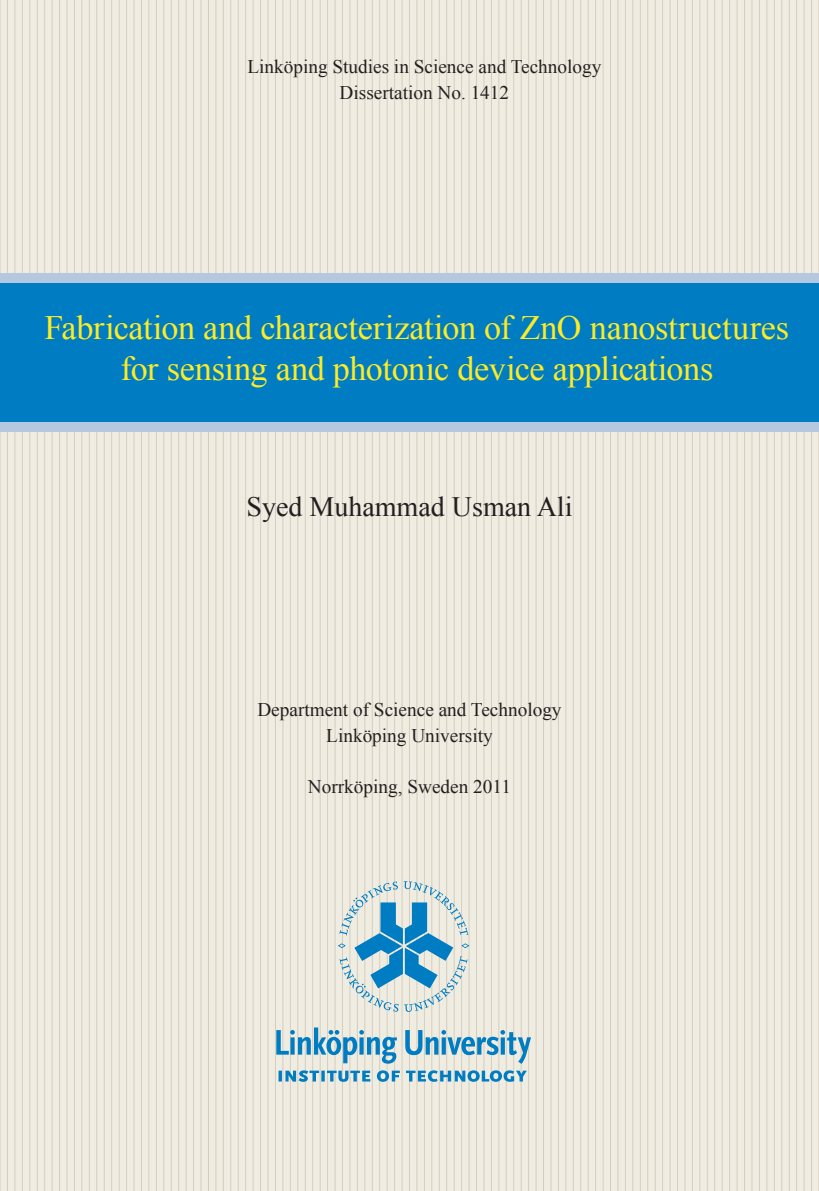
<style>
.page{position:relative;width:819px;height:1191px;background:#efede2}
.page>*{position:absolute;margin:0;border:0;box-sizing:border-box;transform-origin:0 0}
.t1{font:34.12px/40.9px "Times New Roman";letter-spacing:-.01em;color:#fceb26;text-align:center}
.t2{font:28px "Times New Roman";color:#231f20}
.t3{font:19.25px/26.2px "Times New Roman";color:#231f20;text-align:center}
</style>
<div class="page">
<hr style="left:0;top:0;width:1px;height:1191px;background:#d6cdbe">
<hr style="left:7px;top:0;width:1px;height:1191px;background:#d6cdbe">
<hr style="left:14px;top:0;width:1px;height:1191px;background:#d6cdbe">
<hr style="left:22px;top:0;width:1px;height:1191px;background:#d6cdbe">
<hr style="left:29px;top:0;width:1px;height:1191px;background:#d6cdbe">
<hr style="left:37px;top:0;width:1px;height:1191px;background:#d6cdbe">
<hr style="left:44px;top:0;width:1px;height:1191px;background:#d6cdbe">
<hr style="left:52px;top:0;width:1px;height:1191px;background:#d6cdbe">
<hr style="left:59px;top:0;width:1px;height:1191px;background:#d6cdbe">
<hr style="left:67px;top:0;width:1px;height:1191px;background:#d6cdbe">
<hr style="left:74px;top:0;width:1px;height:1191px;background:#d6cdbe">
<hr style="left:81px;top:0;width:1px;height:1191px;background:#d6cdbe">
<hr style="left:89px;top:0;width:1px;height:1191px;background:#d6cdbe">
<hr style="left:96px;top:0;width:1px;height:1191px;background:#d6cdbe">
<hr style="left:104px;top:0;width:1px;height:1191px;background:#d6cdbe">
<hr style="left:111px;top:0;width:1px;height:1191px;background:#d6cdbe">
<hr style="left:119px;top:0;width:1px;height:1191px;background:#d6cdbe">
<hr style="left:126px;top:0;width:1px;height:1191px;background:#d6cdbe">
<hr style="left:133px;top:0;width:1px;height:1191px;background:#d6cdbe">
<hr style="left:141px;top:0;width:1px;height:1191px;background:#d6cdbe">
<hr style="left:148px;top:0;width:1px;height:1191px;background:#d6cdbe">
<hr style="left:156px;top:0;width:1px;height:1191px;background:#d6cdbe">
<hr style="left:163px;top:0;width:1px;height:1191px;background:#d6cdbe">
<hr style="left:171px;top:0;width:1px;height:1191px;background:#d6cdbe">
<hr style="left:178px;top:0;width:1px;height:1191px;background:#d6cdbe">
<hr style="left:186px;top:0;width:1px;height:1191px;background:#d6cdbe">
<hr style="left:193px;top:0;width:1px;height:1191px;background:#d6cdbe">
<hr style="left:200px;top:0;width:1px;height:1191px;background:#d6cdbe">
<hr style="left:208px;top:0;width:1px;height:1191px;background:#d6cdbe">
<hr style="left:215px;top:0;width:1px;height:1191px;background:#d6cdbe">
<hr style="left:223px;top:0;width:1px;height:1191px;background:#d6cdbe">
<hr style="left:230px;top:0;width:1px;height:1191px;background:#d6cdbe">
<hr style="left:238px;top:0;width:1px;height:1191px;background:#d6cdbe">
<hr style="left:245px;top:0;width:1px;height:1191px;background:#d6cdbe">
<hr style="left:253px;top:0;width:1px;height:1191px;background:#d6cdbe">
<hr style="left:260px;top:0;width:1px;height:1191px;background:#d6cdbe">
<hr style="left:267px;top:0;width:1px;height:1191px;background:#d6cdbe">
<hr style="left:275px;top:0;width:1px;height:1191px;background:#d6cdbe">
<hr style="left:282px;top:0;width:1px;height:1191px;background:#d6cdbe">
<hr style="left:290px;top:0;width:1px;height:1191px;background:#d6cdbe">
<hr style="left:297px;top:0;width:1px;height:1191px;background:#d6cdbe">
<hr style="left:305px;top:0;width:1px;height:1191px;background:#d6cdbe">
<hr style="left:312px;top:0;width:1px;height:1191px;background:#d6cdbe">
<hr style="left:320px;top:0;width:1px;height:1191px;background:#d6cdbe">
<hr style="left:327px;top:0;width:1px;height:1191px;background:#d6cdbe">
<hr style="left:334px;top:0;width:1px;height:1191px;background:#d6cdbe">
<hr style="left:342px;top:0;width:1px;height:1191px;background:#d6cdbe">
<hr style="left:349px;top:0;width:1px;height:1191px;background:#d6cdbe">
<hr style="left:357px;top:0;width:1px;height:1191px;background:#d6cdbe">
<hr style="left:364px;top:0;width:1px;height:1191px;background:#d6cdbe">
<hr style="left:372px;top:0;width:1px;height:1191px;background:#d6cdbe">
<hr style="left:379px;top:0;width:1px;height:1191px;background:#d6cdbe">
<hr style="left:386px;top:0;width:1px;height:1191px;background:#d6cdbe">
<hr style="left:394px;top:0;width:1px;height:1191px;background:#d6cdbe">
<hr style="left:401px;top:0;width:1px;height:1191px;background:#d6cdbe">
<hr style="left:409px;top:0;width:1px;height:1191px;background:#d6cdbe">
<hr style="left:416px;top:0;width:1px;height:1191px;background:#d6cdbe">
<hr style="left:424px;top:0;width:1px;height:1191px;background:#d6cdbe">
<hr style="left:431px;top:0;width:1px;height:1191px;background:#d6cdbe">
<hr style="left:439px;top:0;width:1px;height:1191px;background:#d6cdbe">
<hr style="left:446px;top:0;width:1px;height:1191px;background:#d6cdbe">
<hr style="left:453px;top:0;width:1px;height:1191px;background:#d6cdbe">
<hr style="left:461px;top:0;width:1px;height:1191px;background:#d6cdbe">
<hr style="left:468px;top:0;width:1px;height:1191px;background:#d6cdbe">
<hr style="left:476px;top:0;width:1px;height:1191px;background:#d6cdbe">
<hr style="left:483px;top:0;width:1px;height:1191px;background:#d6cdbe">
<hr style="left:491px;top:0;width:1px;height:1191px;background:#d6cdbe">
<hr style="left:498px;top:0;width:1px;height:1191px;background:#d6cdbe">
<hr style="left:506px;top:0;width:1px;height:1191px;background:#d6cdbe">
<hr style="left:513px;top:0;width:1px;height:1191px;background:#d6cdbe">
<hr style="left:520px;top:0;width:1px;height:1191px;background:#d6cdbe">
<hr style="left:528px;top:0;width:1px;height:1191px;background:#d6cdbe">
<hr style="left:535px;top:0;width:1px;height:1191px;background:#d6cdbe">
<hr style="left:543px;top:0;width:1px;height:1191px;background:#d6cdbe">
<hr style="left:550px;top:0;width:1px;height:1191px;background:#d6cdbe">
<hr style="left:558px;top:0;width:1px;height:1191px;background:#d6cdbe">
<hr style="left:565px;top:0;width:1px;height:1191px;background:#d6cdbe">
<hr style="left:573px;top:0;width:1px;height:1191px;background:#d6cdbe">
<hr style="left:580px;top:0;width:1px;height:1191px;background:#d6cdbe">
<hr style="left:587px;top:0;width:1px;height:1191px;background:#d6cdbe">
<hr style="left:595px;top:0;width:1px;height:1191px;background:#d6cdbe">
<hr style="left:602px;top:0;width:1px;height:1191px;background:#d6cdbe">
<hr style="left:610px;top:0;width:1px;height:1191px;background:#d6cdbe">
<hr style="left:617px;top:0;width:1px;height:1191px;background:#d6cdbe">
<hr style="left:625px;top:0;width:1px;height:1191px;background:#d6cdbe">
<hr style="left:632px;top:0;width:1px;height:1191px;background:#d6cdbe">
<hr style="left:639px;top:0;width:1px;height:1191px;background:#d6cdbe">
<hr style="left:647px;top:0;width:1px;height:1191px;background:#d6cdbe">
<hr style="left:654px;top:0;width:1px;height:1191px;background:#d6cdbe">
<hr style="left:662px;top:0;width:1px;height:1191px;background:#d6cdbe">
<hr style="left:669px;top:0;width:1px;height:1191px;background:#d6cdbe">
<hr style="left:677px;top:0;width:1px;height:1191px;background:#d6cdbe">
<hr style="left:684px;top:0;width:1px;height:1191px;background:#d6cdbe">
<hr style="left:692px;top:0;width:1px;height:1191px;background:#d6cdbe">
<hr style="left:699px;top:0;width:1px;height:1191px;background:#d6cdbe">
<hr style="left:706px;top:0;width:1px;height:1191px;background:#d6cdbe">
<hr style="left:714px;top:0;width:1px;height:1191px;background:#d6cdbe">
<hr style="left:721px;top:0;width:1px;height:1191px;background:#d6cdbe">
<hr style="left:729px;top:0;width:1px;height:1191px;background:#d6cdbe">
<hr style="left:736px;top:0;width:1px;height:1191px;background:#d6cdbe">
<hr style="left:744px;top:0;width:1px;height:1191px;background:#d6cdbe">
<hr style="left:751px;top:0;width:1px;height:1191px;background:#d6cdbe">
<hr style="left:759px;top:0;width:1px;height:1191px;background:#d6cdbe">
<hr style="left:766px;top:0;width:1px;height:1191px;background:#d6cdbe">
<hr style="left:773px;top:0;width:1px;height:1191px;background:#d6cdbe">
<hr style="left:781px;top:0;width:1px;height:1191px;background:#d6cdbe">
<hr style="left:788px;top:0;width:1px;height:1191px;background:#d6cdbe">
<hr style="left:796px;top:0;width:1px;height:1191px;background:#d6cdbe">
<hr style="left:803px;top:0;width:1px;height:1191px;background:#d6cdbe">
<hr style="left:811px;top:0;width:1px;height:1191px;background:#d6cdbe">
<hr style="left:818px;top:0;width:1px;height:1191px;background:#d6cdbe">
<div style="left:0;top:283px;width:819px;height:139px;background:#007cc2"></div>
<div style="left:0;top:273px;width:819px;height:10px;background:#b6c8e0"></div>
<div style="left:0;top:422px;width:819px;height:10px;background:#b6c8e0"></div>
<svg style="left:338px;top:881px;width:131px;height:131px"></svg>
<svg style="left:278px;top:1070px;width:249px;height:11px"></svg>
<svg style="left:276px;top:1027px;width:255px;height:37px"></svg>
<p class="t3" style="left:247px;top:53px;width:355px">Linköping Studies in Science and Technology<br>Dissertation No. 1412</p>
<h1 class="t1" style="left:45px;top:307px;width:746px">Fabrication and characterization of ZnO nanostructures for sensing and photonic device applications</h1>
<h2 class="t2" style="left:246px;top:487px;width:327px">Syed Muhammad Usman Ali</h2>
<p class="t3" style="left:257px;top:695px;width:306px">Department of Science and Technology<br>Linköping University</p>
<p class="t3" style="left:308px;top:773px;width:204px">Norrköping, Sweden 2011</p>
</div>
